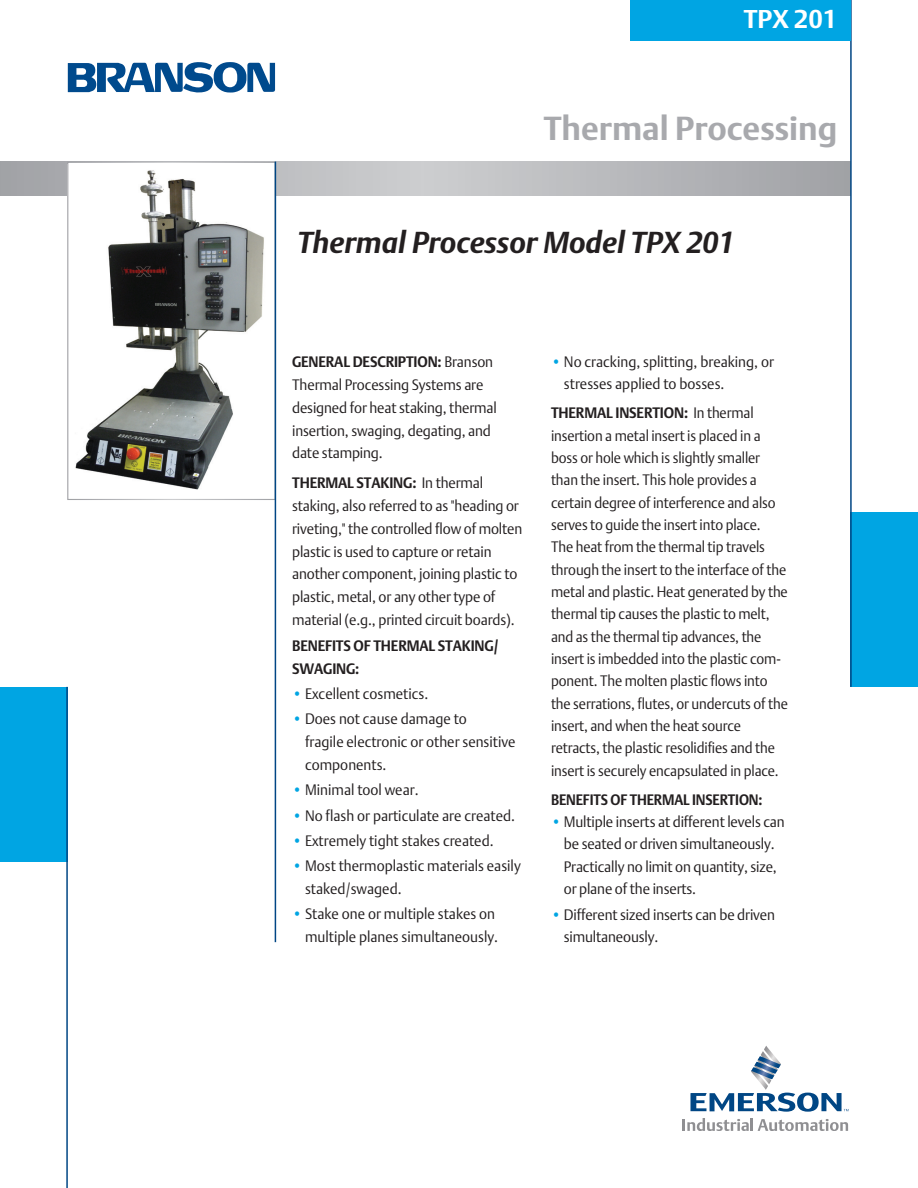
<style>
.page{position:relative;width:918px;height:1188px;background:#fff}
.page>*{position:absolute;margin:0;border:0;box-sizing:border-box;transform-origin:0 0}
.Name_right{font:700 33px "DTL Argo T";color:#a8a9ad}
.t1{font:italic 700 30px "DTL Argo T";color:#231f20}
.Brief_graphic{font:700 25.5px "DTL Argo T";color:#fff}
.Body_plain{font:15px/22.8px "DTL Argo T Light";letter-spacing:-.01em;color:#231f20;scale:.95 1}
.Body_plain-2{font:15px/22.4px "DTL Argo T Light";letter-spacing:-.01em;color:#231f20;scale:.93 1}
.Body_plain-3{font:700 15px/22.8px "DTL Argo T";letter-spacing:-.01em;color:#231f20;scale:.95 1}
.Body_plain-4{font:700 15px "DTL Argo T";letter-spacing:-.01em;color:#231f20;scale:.92 1}
.s1{font-family:"DTL Argo T";font-weight:700}
.s2{color:#00a5e3}
</style>
<div class="page">
<svg style="left:68px;top:62px;width:207px;height:31px"></svg>
<svg style="left:0;top:162px;width:850px;height:34px;background:#b8b9bc"></svg>
<div style="left:0;top:687px;width:68px;height:175px;background:#00a5e3"></div>
<div style="left:850px;top:512px;width:68px;height:175px;background:#00a5e3"></div>
<hr style="left:850px;top:0;width:2px;height:687px;background:#004684">
<img style="left:69px;top:165px;width:205px;height:325px">
<div style="left:67px;top:162px;width:209px;height:338px;border:1px solid #fff"></div>
<hr style="left:66px;top:687px;width:2px;height:501px;background:#004684">
<hr style="left:275px;top:162px;width:1px;height:780px;background:#004684">
<div style="left:630px;top:0;width:220px;height:40px;background:#00a5e3"></div>
<svg style="left:690px;top:1046px;width:159px;height:66px"></svg>
<svg style="left:683px;top:1118px;width:165px;height:13px"></svg>
<p class="Brief_graphic" style="left:744px;top:4px;width:95px">TPX 201</p>
<p class="Name_right" style="left:544px;top:109px;width:295px">Thermal Processing</p>
<p class="t1" style="left:297px;top:224px;width:439px">Thermal Processor Model TPX 201</p>
<p class="Body_plain" style="left:292px;top:350px;width:217px"><span class="s1">GENERAL DESCRIPTION:</span> Branson<br>Thermal Processing Systems are designed for heat staking, thermal insertion, swaging, degating, and date stamping.</p>
<p class="Body_plain" style="left:292px;top:471px;width:244px"><span class="s1">THERMAL STAKING:</span> In thermal staking, also referred to as "heading or riveting," the controlled flow of molten plastic is used to capture or retain another component, joining plastic to plastic, metal, or any other type of material (e.g., printed circuit boards).</p>
<p class="Body_plain-3" style="left:292px;top:634px;width:219px">BENEFITS OF THERMAL STAKING/<br>SWAGING:</p>
<p class="Body_plain" style="left:292px;top:682px;width:145px"><span class="s2">•</span> Excellent cosmetics.</p>
<p class="Body_plain" style="left:305px;top:707px;width:223px;text-indent:-13px"><span class="s2">•</span> Does not cause damage to<br>fragile electronic or other sensitive components.</p>
<p class="Body_plain" style="left:292px;top:778px;width:135px"><span class="s2">•</span> Minimal tool wear.</p>
<p class="Body_plain" style="left:292px;top:804px;width:236px"><span class="s2">•</span> No flash or particulate are created.</p>
<p class="Body_plain" style="left:292px;top:829px;width:214px"><span class="s2">•</span> Extremely tight stakes created.</p>
<p class="Body_plain" style="left:305px;top:854px;width:229px;text-indent:-13px"><span class="s2">•</span> Most thermoplastic materials easily staked/swaged.</p>
<p class="Body_plain" style="left:292px;top:902px;width:218px;text-align:right"><span class="s2">•</span> Stake one or multiple stakes on multiple planes simultaneously.</p>
<p class="Body_plain" style="left:564px;top:350px;width:223px;line-height:22.4px;text-indent:-13px"><span class="s2">•</span> No cracking, splitting, breaking, or stresses applied to bosses.</p>
<p class="Body_plain-2" style="left:551px;top:402px;width:256px"><span class="s1">THERMAL INSERTION:</span> In thermal insertion a metal insert is placed in a boss or hole which is slightly smaller than the insert. This hole provides a certain degree of interference and also serves to guide the insert into place.<br>The heat from the thermal tip travels through the insert to the interface of the metal and plastic. Heat generated by the thermal tip causes the plastic to melt, and as the thermal tip advances, the insert is imbedded into the plastic com&shy;ponent. The molten plastic flows into the serrations, flutes, or undercuts of the insert, and when the heat source retracts, the plastic resolidifies and the insert is securely encapsulated in place.</p>
<p class="Body_plain-4" style="left:551px;top:790px;width:231px">BENEFITS OF THERMAL INSERTION:</p>
<p class="Body_plain" style="left:564px;top:810px;width:234px;line-height:22.4px;text-indent:-13px"><span class="s2">•</span> Multiple inserts at different levels can be seated or driven simultaneously.<br>Practically no limit on quantity, size, or plane of the inserts.</p>
<p class="Body_plain" style="left:564px;top:903px;width:224px;line-height:22.4px;text-indent:-13px"><span class="s2">•</span> Different sized inserts can be driven simultaneously.</p>
</div>
